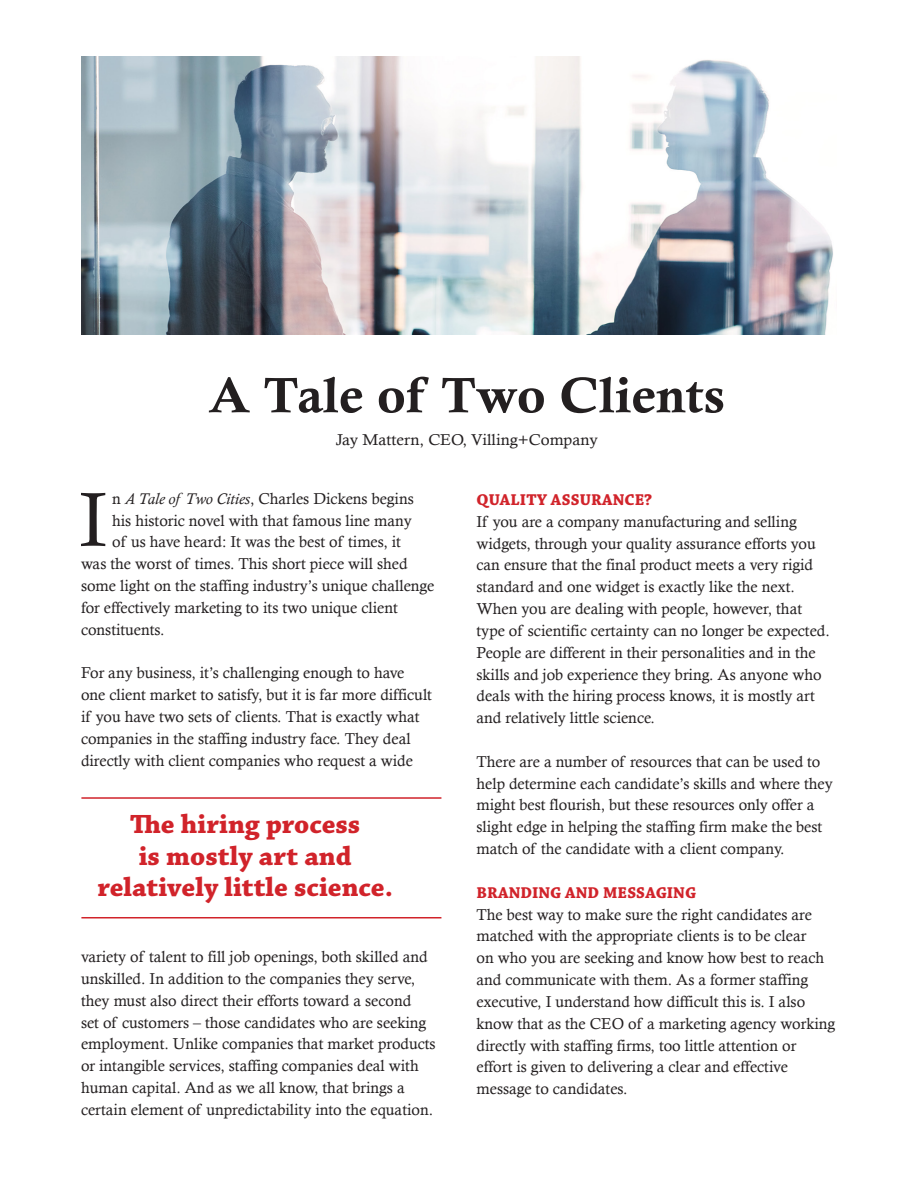
<style>
.page{position:relative;width:918px;height:1188px;background:#fff}
.page>*{position:absolute;margin:0;border:0;box-sizing:border-box;transform-origin:0 0}
.t1{font:76.8px "Calisto";color:#231f20}
.t2{font:49.8px "Calis MT Bol";color:#231f20;scale:1.05 1}
.t3{font:700 27.75px/31.5px "Chaparral Pro";color:#d1232a;text-align:center}
.t4{font:700 16.5px "Chaparral Pro";color:#d1232a}
.t5{font:15.75px/21.8px "Calisto";color:#231f20}
.t6{font:15.6px "Calisto";color:#231f20;scale:1.05 1}
.s1{font-style:italic}
</style>
<div class="page">
<img style="left:81px;top:56px;width:752px;height:279px">
<hr style="left:81px;top:917px;width:360px;height:1px;background:#d1232a">
<hr style="left:81px;top:797px;width:360px;height:2px;background:#d1232a">
<p class="t2" style="left:209px;top:367px;width:493px">A Tale of Two Clients</p>
<p class="t6" style="left:336px;top:431px;width:251px">Jay Mattern, CEO, Villing+Company</p>
<p class="t1" style="left:79px;top:475px;width:30px">I</p>
<p class="t5" style="left:112px;top:487px;width:303px">n <span class="s1">A Tale of Two Cities</span>, Charles Dickens begins</p>
<p class="t5" style="left:112px;top:509px;width:301px">his historic novel with that famous line many</p>
<p class="t5" style="left:112px;top:531px;width:290px">of us have heard: It was the best of times, it</p>
<p class="t5" style="left:81px;top:553px;width:328px">was the worst of times. This short piece will shed</p>
<p class="t5" style="left:81px;top:575px;width:355px">some light on the staffing industry’s unique challenge</p>
<p class="t5" style="left:81px;top:596px;width:318px">for effectively marketing to its two unique client</p>
<p class="t5" style="left:81px;top:618px;width:85px">constituents.</p>
<p class="t5" style="left:81px;top:662px;width:353px">For any business, it’s challenging enough to have one client market to satisfy, but it is far more difficult if you have two sets of clients. That is exactly what companies in the staffing industry face. They deal directly with client companies who request a wide</p>
<p class="t3" style="left:97px;top:809px;width:297px">The hiring process<br>is mostly art and relatively little science.</p>
<p class="t5" style="left:81px;top:946px;width:356px">variety of talent to fill job openings, both skilled and unskilled. In addition to the companies they serve, they must also direct their efforts toward a second<br>set of customers – those candidates who are seeking employment. Unlike companies that market products or intangible services, staffing companies deal with human capital. And as we all know, that brings a certain element of unpredictability into the equation.</p>
<p class="t4" style="left:477px;top:490px;width:177px">QUALITY ASSURANCE?</p>
<p class="t5" style="left:477px;top:510px;width:355px">If you are a company manufacturing and selling widgets, through your quality assurance efforts you can ensure that the final product meets a very rigid standard and one widget is exactly like the next.<br>When you are dealing with people, however, that type of scientific certainty can no longer be expected.<br>People are different in their personalities and in the skills and job experience they bring. As anyone who deals with the hiring process knows, it is mostly art and relatively little science.</p>
<p class="t5" style="left:477px;top:750px;width:358px">There are a number of resources that can be used to help determine each candidate’s skills and where they might best flourish, but these resources only offer a slight edge in helping the staffing firm make the best match of the candidate with a client company.</p>
<p class="t4" style="left:477px;top:883px;width:221px">BRANDING AND MESSAGING</p>
<p class="t5" style="left:477px;top:903px;width:360px">The best way to make sure the right candidates are matched with the appropriate clients is to be clear<br>on who you are seeking and know how best to reach and communicate with them. As a former staffing executive, I understand how difficult this is. I also know that as the CEO of a marketing agency working directly with staffing firms, too little attention or effort is given to delivering a clear and effective message to candidates.</p>
</div>
